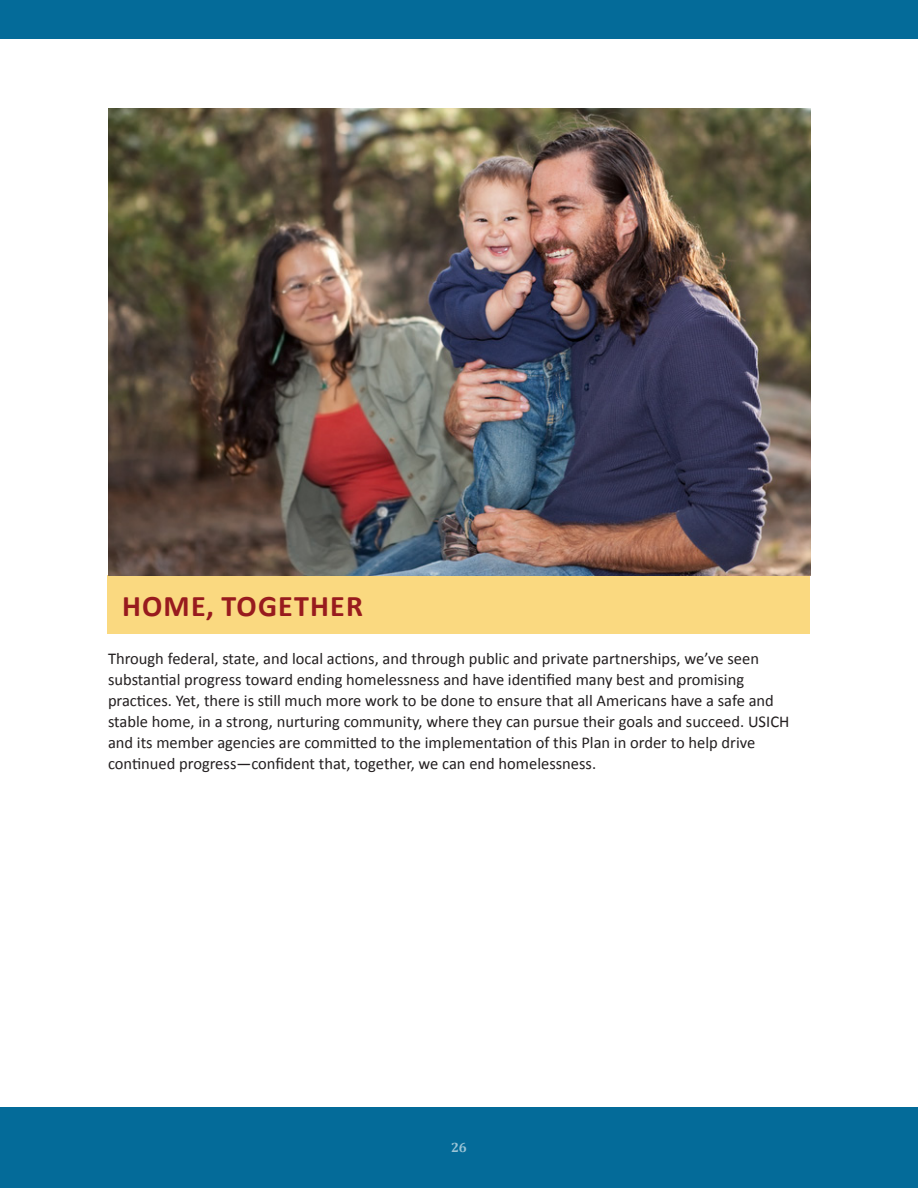
<style>
.page{position:relative;width:918px;height:1188px;background:#fff}
.page>*{position:absolute;margin:0;border:0;box-sizing:border-box;transform-origin:0 0}
.t1{font:700 30px "Calibri";letter-spacing:.04em;color:#981b1e}
.t2{font:16.5px/21px "Calibri";color:#231f20}
.t3{font:700 13.5px "Cambria";color:#9bc4d6}
</style>
<div class="page">
<div style="left:0;top:0;width:918px;height:39px;background:#046b99"></div>
<div style="left:0;top:1108px;width:918px;height:80px;background:#046b99"></div>
<div style="left:108px;top:576px;width:702px;height:58px;background:#fad980"></div>
<img style="left:108px;top:108px;width:702px;height:468px">
<h1 class="t1" style="left:122px;top:586px;width:242px">HOME, TOGETH ER</h1>
<p class="t2" style="left:108px;top:648px;width:683px">Through federal, state, and local actions, and through public and private partnerships, we’ve seen substantial progress toward ending homelessness and have identified many best and promising practices. Yet, there is still much more work to be done to ensure that all Americans have a safe and stable home, in a strong, nurturing community, where they can pursue their goals and succeed. USICH and its member agencies are committed to the implementation of this Plan in order to help drive continued progress—confident that, together, we can end homelessness.</p>
<p class="t3" style="left:451px;top:1138px;width:17px">26</p>
</div>
